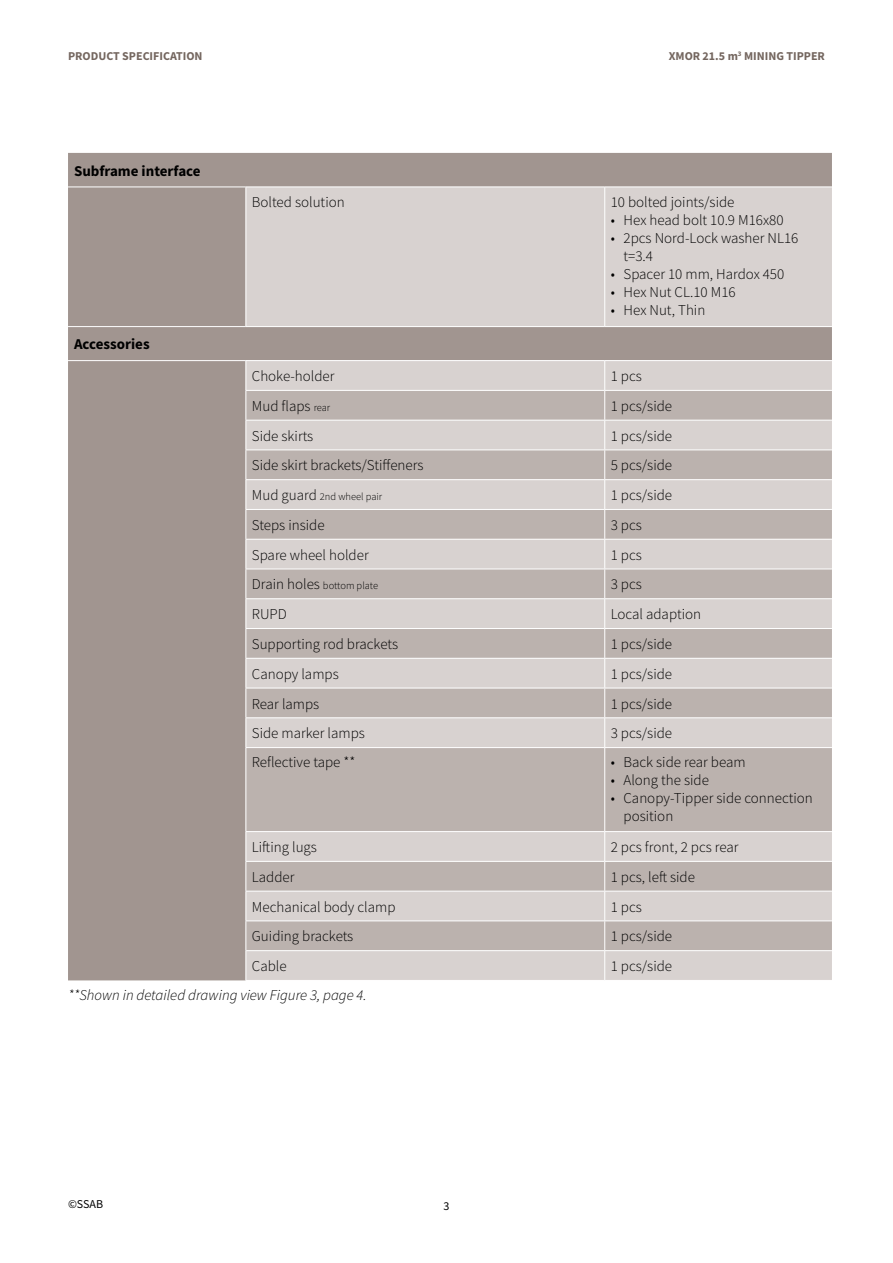
<style>
.page{position:relative;width:893px;height:1263px;background:#fff}
.page>*{position:absolute;margin:0;border:0;box-sizing:border-box;transform-origin:0 0}
.t1{font:300 15px/18px "Source Sans Pro";color:#000}
.t2{font:italic 300 15px "Source Sans Pro";color:#000}
.t3{font:700 15px "Source Sans Pro";color:#000}
.t4{font:700 12px "Source Sans Pro";color:#74665f}
.t5{font:12px "Source Sans Pro";color:#000}
.t6{font:300 10.5px "Source Sans Pro";color:#000}
.s1{font-size:10.5px}
.s2{font-size:15px}
</style>
<div class="page">
<div style="left:68px;top:153px;width:764px;height:827px;background:#a19590"></div>
<svg style="left:246px;top:188px;width:586px;height:792px;fill:#d8d2d0"></svg>
<svg style="left:246px;top:391px;width:586px;height:559px;fill:#bbb2ae"></svg>
<hr style="left:68px;top:187px;width:178px;height:1px;background:#fff">
<hr style="left:246px;top:187px;width:359px;height:1px;background:#fff">
<hr style="left:245px;top:187px;width:1px;height:139px;background:#fff">
<hr style="left:605px;top:187px;width:227px;height:1px;background:#fff">
<hr style="left:604px;top:187px;width:1px;height:139px;background:#fff">
<hr style="left:68px;top:326px;width:178px;height:1px;background:#fff">
<hr style="left:246px;top:326px;width:359px;height:1px;background:#fff">
<hr style="left:605px;top:326px;width:227px;height:1px;background:#fff">
<hr style="left:68px;top:360px;width:178px;height:1px;background:#fff">
<hr style="left:246px;top:360px;width:359px;height:1px;background:#fff">
<hr style="left:605px;top:360px;width:227px;height:1px;background:#fff">
<hr style="left:245px;top:390px;width:360px;height:1px;background:#fff">
<hr style="left:605px;top:390px;width:227px;height:1px;background:#fff">
<hr style="left:245px;top:420px;width:360px;height:1px;background:#fff">
<hr style="left:605px;top:420px;width:227px;height:1px;background:#fff">
<hr style="left:245px;top:449px;width:360px;height:1px;background:#fff">
<hr style="left:605px;top:449px;width:227px;height:1px;background:#fff">
<hr style="left:245px;top:479px;width:360px;height:1px;background:#fff">
<hr style="left:605px;top:479px;width:227px;height:1px;background:#fff">
<hr style="left:245px;top:509px;width:360px;height:1px;background:#fff">
<hr style="left:605px;top:509px;width:227px;height:1px;background:#fff">
<hr style="left:245px;top:539px;width:360px;height:1px;background:#fff">
<hr style="left:605px;top:539px;width:227px;height:1px;background:#fff">
<hr style="left:245px;top:569px;width:360px;height:1px;background:#fff">
<hr style="left:605px;top:569px;width:227px;height:1px;background:#fff">
<hr style="left:245px;top:598px;width:360px;height:1px;background:#fff">
<hr style="left:605px;top:598px;width:227px;height:1px;background:#fff">
<hr style="left:245px;top:628px;width:360px;height:1px;background:#fff">
<hr style="left:605px;top:628px;width:227px;height:1px;background:#fff">
<hr style="left:245px;top:658px;width:360px;height:1px;background:#fff">
<hr style="left:605px;top:658px;width:227px;height:1px;background:#fff">
<hr style="left:245px;top:688px;width:360px;height:1px;background:#fff">
<hr style="left:605px;top:688px;width:227px;height:1px;background:#fff">
<hr style="left:245px;top:717px;width:360px;height:1px;background:#fff">
<svg style="left:245px;top:361px;width:1px;height:386px"></svg>
<hr style="left:605px;top:717px;width:227px;height:1px;background:#fff">
<svg style="left:604px;top:361px;width:1px;height:386px"></svg>
<hr style="left:245px;top:747px;width:360px;height:1px;background:#fff">
<hr style="left:245px;top:748px;width:1px;height:83px;background:#fff">
<hr style="left:605px;top:747px;width:227px;height:1px;background:#fff">
<hr style="left:604px;top:748px;width:1px;height:83px;background:#fff">
<hr style="left:245px;top:831px;width:360px;height:1px;background:#fff">
<hr style="left:605px;top:831px;width:227px;height:1px;background:#fff">
<hr style="left:245px;top:861px;width:360px;height:1px;background:#fff">
<hr style="left:605px;top:861px;width:227px;height:1px;background:#fff">
<hr style="left:245px;top:891px;width:360px;height:1px;background:#fff">
<svg style="left:245px;top:832px;width:1px;height:88px"></svg>
<hr style="left:605px;top:891px;width:227px;height:1px;background:#fff">
<hr style="left:245px;top:920px;width:360px;height:1px;background:#fff">
<hr style="left:245px;top:921px;width:1px;height:30px;background:#fff">
<hr style="left:605px;top:920px;width:227px;height:1px;background:#fff">
<svg style="left:245px;top:951px;width:1px;height:29px"></svg>
<svg style="left:604px;top:832px;width:1px;height:148px"></svg>
<hr style="left:246px;top:950px;width:359px;height:1px;background:#fff">
<hr style="left:605px;top:950px;width:227px;height:1px;background:#fff">
<p class="t4" style="left:68px;top:48px;width:136px">PRODUCT SPECIFICATION</p>
<p class="t4" style="left:669px;top:48px;width:158px">XMOR 21.5 m<sup>3</sup> MINING TIPPER</p>
<p class="t3" style="left:74px;top:160px;width:128px">Subframe interface</p>
<p class="t3" style="left:74px;top:334px;width:77px">Accessories</p>
<p class="t1" style="left:252px;top:193px;width:94px">Bolted solution</p>
<p class="t1" style="left:611px;top:193px;width:125px">10 bolted joints/side</p>
<p class="t1" style="left:611px;top:211px;width:174px">• Hex head bolt 10.9 M16x80</p>
<p class="t1" style="left:623px;top:229px;width:176px;text-indent:-13px">• 2pcs Nord-Lock washer NL16 t=3.4</p>
<p class="t1" style="left:611px;top:265px;width:175px">• Spacer 10 mm, Hardox 450</p>
<p class="t1" style="left:611px;top:283px;width:126px">• Hex Nut CL.10 M16</p>
<p class="t1" style="left:611px;top:301px;width:96px">• Hex Nut, Thin</p>
<p class="t1" style="left:252px;top:367px;width:84px">Choke-holder</p>
<p class="t1" style="left:611px;top:367px;width:33px">1 pcs</p>
<p class="t1" style="left:252px;top:397px;width:80px">Mud flaps <span class="s1">rear</span></p>
<p class="t1" style="left:611px;top:397px;width:63px">1 pcs/side</p>
<p class="t1" style="left:252px;top:427px;width:63px">Side skirts</p>
<p class="t1" style="left:611px;top:427px;width:63px">1 pcs/side</p>
<p class="t1" style="left:252px;top:456px;width:173px">Side skirt brackets/Stiffeners</p>
<p class="t1" style="left:611px;top:456px;width:63px">5 pcs/side</p>
<p class="t6" style="left:252px;top:490px;width:132px"><span class="s2">Mud guard</span> 2nd wheel pair</p>
<p class="t1" style="left:611px;top:486px;width:63px">1 pcs/side</p>
<p class="t1" style="left:252px;top:516px;width:74px">Steps inside</p>
<p class="t1" style="left:611px;top:516px;width:33px">3 pcs</p>
<p class="t1" style="left:252px;top:546px;width:118px">Spare wheel holder</p>
<p class="t1" style="left:611px;top:546px;width:33px">1 pcs</p>
<p class="t6" style="left:252px;top:579px;width:128px"><span class="s2">Drain holes</span> bottom plate</p>
<p class="t1" style="left:611px;top:575px;width:33px">3 pcs</p>
<p class="t1" style="left:252px;top:605px;width:36px">RUPD</p>
<p class="t1" style="left:611px;top:605px;width:92px">Local adaption</p>
<p class="t1" style="left:252px;top:635px;width:148px">Supporting rod brackets</p>
<p class="t1" style="left:611px;top:635px;width:63px">1 pcs/side</p>
<p class="t1" style="left:252px;top:665px;width:88px">Canopy lamps</p>
<p class="t1" style="left:611px;top:665px;width:63px">1 pcs/side</p>
<p class="t1" style="left:252px;top:695px;width:69px">Rear lamps</p>
<p class="t1" style="left:611px;top:695px;width:63px">1 pcs/side</p>
<p class="t1" style="left:252px;top:724px;width:115px">Side marker lamps</p>
<p class="t1" style="left:611px;top:724px;width:63px">3 pcs/side</p>
<p class="t1" style="left:252px;top:753px;width:105px">Reflective tape **</p>
<p class="t1" style="left:611px;top:753px;width:136px">• Back side rear beam</p>
<p class="t1" style="left:611px;top:771px;width:100px">• Along the side</p>
<p class="t1" style="left:623px;top:789px;width:191px;text-indent:-13px">• Canopy-Tipper side connection position</p>
<p class="t1" style="left:252px;top:838px;width:67px">Lifting lugs</p>
<p class="t1" style="left:611px;top:838px;width:129px">2 pcs front, 2 pcs rear</p>
<p class="t1" style="left:252px;top:868px;width:44px">Ladder</p>
<p class="t1" style="left:611px;top:868px;width:86px">1 pcs, left side</p>
<p class="t1" style="left:252px;top:898px;width:145px">Mechanical body clamp</p>
<p class="t1" style="left:611px;top:898px;width:33px">1 pcs</p>
<p class="t1" style="left:252px;top:927px;width:103px">Guiding brackets</p>
<p class="t1" style="left:611px;top:927px;width:63px">1 pcs/side</p>
<p class="t1" style="left:252px;top:957px;width:36px">Cable</p>
<p class="t1" style="left:611px;top:957px;width:63px">1 pcs/side</p>
<p class="t2" style="left:68px;top:986px;width:300px">**Shown in detailed drawing view Figure 3, page 4.</p>
<p class="t5" style="left:68px;top:1196px;width:37px">©SSAB</p>
<p class="t5" style="left:443px;top:1199px;width:7px">3</p>
</div>
